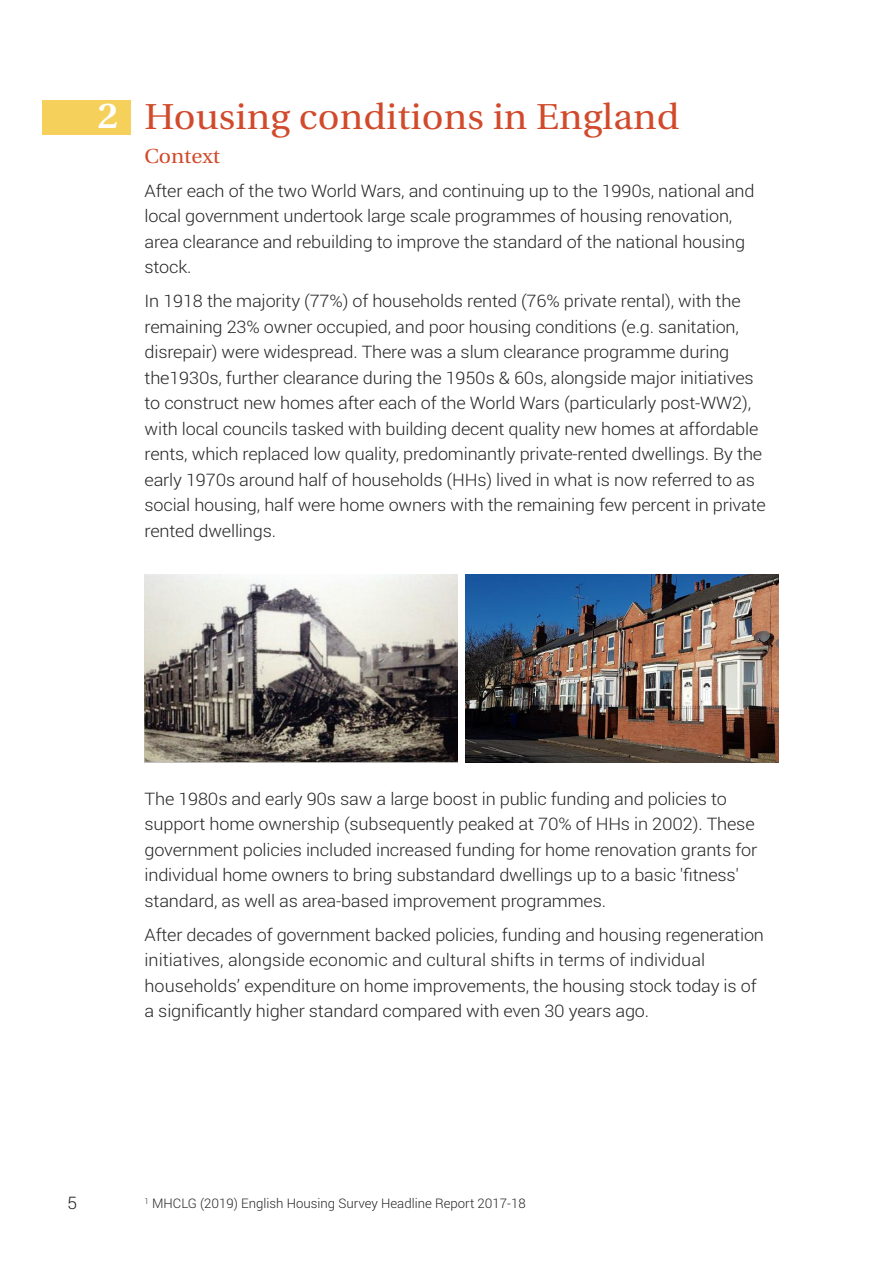
<style>
.page{position:relative;width:893px;height:1263px;background:#fff}
.page>*{position:absolute;margin:0;border:0;box-sizing:border-box;transform-origin:0 0}
.t1{font:36px "Utopia";letter-spacing:.005em;color:#d14a2b;scale:1.05 1}
.t2{font:600 36px "Utopia";color:#fff;scale:1.05 1}
.t3{font:20.25px "Utopia";color:#d14a2b;scale:1.05 1}
.t4{font:300 17.25px/25.5px "Roboto";letter-spacing:-.01em;color:#272526;scale:1.05 1}
.t5{font:300 13.2px "Roboto";color:#272526}
</style>
<div class="page">
<div style="left:43px;top:101px;width:88px;height:34px;background:#f5d15c"></div>
<img style="left:145px;top:574px;width:312px;height:188px">
<img style="left:466px;top:574px;width:312px;height:188px">
<h1 class="t2" style="left:97px;top:102px;width:21px">2</h1>
<h1 class="t1" style="left:145px;top:102px;width:511px">Housing conditions in England</h1>
<p class="t3" style="left:145px;top:148px;width:74px">Context</p>
<p class="t4" style="left:145px;top:178px;width:582px">After each of the two World Wars, and continuing up to the 1990s, national and local government undertook large scale programmes of housing renovation, area clearance and rebuilding to improve the standard of the national housing stock.</p>
<p class="t4" style="left:145px;top:289px;width:593px">In 1918 the majority (77%) of households rented (76% private rental), with the remaining 23% owner occupied, and poor housing conditions (e.g. sanitation, disrepair) were widespread. There was a slum clearance programme during the1930s, further clearance during the 1950s &amp; 60s, alongside major initiatives to construct new homes after each of the World Wars (particularly post-WW2), with local councils tasked with building decent quality new homes at affordable rents, which replaced low quality, predominantly private-rented dwellings. By the early 1970s around half of households (HHs) lived in what is now referred to as social housing, half were home owners with the remaining few percent in private rented dwellings.</p>
<p class="t4" style="left:145px;top:786px;width:585px">The 1980s and early 90s saw a large boost in public funding and policies to support home ownership (subsequently peaked at 70% of HHs in 2002). These government policies included increased funding for home renovation grants for individual home owners to bring substandard dwellings up to a basic 'fitness' standard, as well as area-based improvement programmes.</p>
<p class="t4" style="left:145px;top:922px;width:591px">After decades of government backed policies, funding and housing regeneration initiatives, alongside economic and cultural shifts in terms of individual households’ expenditure on home improvements, the housing stock today is of a significantly higher standard compared with even 30 years ago.</p>
<p class="t4" style="left:67px;top:1190px;width:11px">5</p>
<p class="t5" style="left:145px;top:1196px;width:383px"><sup>1</sup> MHCLG (2019) English Housing Survey Headline Report 2017-18</p>
</div>
